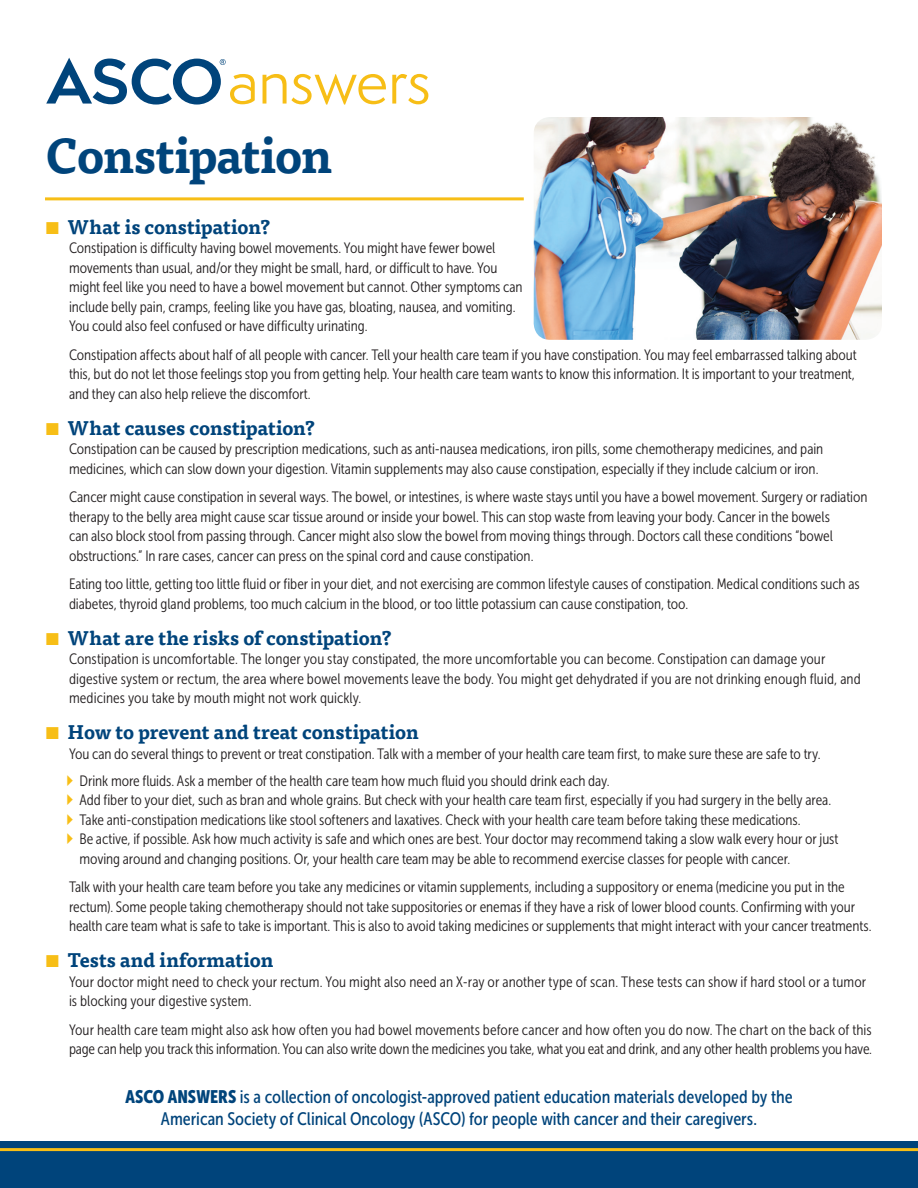
<style>
.page{position:relative;width:918px;height:1188px;background:#fff}
.page>*{position:absolute;margin:0;border:0;box-sizing:border-box;transform-origin:0 0}
.t1{font:700 48px "Tisa Pro";letter-spacing:-.025em;color:#00447b}
.t2{font:700 19.5px "Tisa Pro";letter-spacing:-.005em;color:#00447b}
.t3{font:18px/22.5px "Museo Sans Cond 500";letter-spacing:-.005em;color:#00447b;text-align:center}
.main_text{font:15px/19.5px "Museo Sans Cond 300";letter-spacing:-.005em;color:#231f20}
._1st_paragraph{font:15px/19.5px "Museo Sans Cond 300";letter-spacing:-.005em;color:#231f20}
.s1{font-family:"Museo Sans Cond 900"}
</style>
<div class="page">
<svg style="left:46px;top:58px;width:209px;height:47px"></svg>
<svg style="left:263px;top:74px;width:123px;height:31px"></svg>
<svg style="left:392px;top:74px;width:36px;height:30px"></svg>
<div style="left:0;top:1141px;width:918px;height:47px;background:#00447b"></div>
<hr style="left:0;top:1148px;width:918px;height:3px;background:#f7be16">
<hr style="left:45px;top:197px;width:479px;height:3px;background:#f7be16">
<img style="left:534px;top:117px;width:348px;height:223px">
<p class="t1" style="left:45px;top:117px;width:289px">Constipation</p>
<p class="t2" style="left:68px;top:211px;width:204px">What is constipation?</p>
<p class="_1st_paragraph" style="left:69px;top:238px;width:455px">Constipation is difficulty having bowel movements. You might have fewer bowel movements than usual, and/or they might be small, hard, or difficult to have. You might feel like you need to have a bowel movement but cannot. Other symptoms can include belly pain, cramps, feeling like you have gas, bloating, nausea, and vomiting.<br>You could also feel confused or have difficulty urinating.</p>
<p class="main_text" style="left:69px;top:345px;width:789px;text-align:justify">Constipation affects about half of all people with cancer. Tell your health care team if you have constipation. You may feel embarrassed talking about this, but do not let those feelings stop you from getting help. Your health care team wants to know this information. It is important to your treatment, and they can also help relieve the discomfort.</p>
<p class="t2" style="left:68px;top:412px;width:249px">What causes constipation?</p>
<p class="_1st_paragraph" style="left:69px;top:439px;width:756px">Constipation can be caused by prescription medications, such as anti-nausea medications, iron pills, some chemotherapy medicines, and pain medicines, which can slow down your digestion. Vitamin supplements may also cause constipation, especially if they include calcium or iron.</p>
<p class="main_text" style="left:69px;top:487px;width:800px">Cancer might cause constipation in several ways. The bowel, or intestines, is where waste stays until you have a bowel movement. Surgery or radiation therapy to the belly area might cause scar tissue around or inside your bowel. This can stop waste from leaving your body. Cancer in the bowels<br>can also block stool from passing through. Cancer might also slow the bowel from moving things through. Doctors call these conditions “bowel obstructions.” In rare cases, cancer can press on the spinal cord and cause constipation.</p>
<p class="main_text" style="left:69px;top:574px;width:792px">Eating too little, getting too little fluid or fiber in your diet, and not exercising are common lifestyle causes of constipation. Medical conditions such as diabetes, thyroid gland problems, too much calcium in the blood, or too little potassium can cause constipation, too.</p>
<p class="t2" style="left:68px;top:622px;width:326px">What are the risks of constipation?</p>
<p class="_1st_paragraph" style="left:69px;top:649px;width:793px">Constipation is uncomfortable. The longer you stay constipated, the more uncomfortable you can become. Constipation can damage your digestive system or rectum, the area where bowel movements leave the body. You might get dehydrated if you are not drinking enough fluid, and medicines you take by mouth might not work quickly.</p>
<p class="t2" style="left:68px;top:716px;width:353px">How to prevent and treat constipation</p>
<p class="_1st_paragraph" style="left:69px;top:744px;width:753px">You can do several things to prevent or treat constipation. Talk with a member of your health care team first, to make sure these are safe to try.</p>
<p class="main_text" style="left:80px;top:771px;width:532px">Drink more fluids. Ask a member of the health care team how much fluid you should drink each day.</p>
<p class="main_text" style="left:80px;top:790px;width:753px">Add fiber to your diet, such as bran and whole grains. But check with your health care team first, especially if you had surgery in the belly area.</p>
<p class="main_text" style="left:80px;top:810px;width:723px">Take anti-constipation medications like stool softeners and laxatives. Check with your health care team before taking these medications.</p>
<p class="main_text" style="left:80px;top:829px;width:760px">Be active, if possible. Ask how much activity is safe and which ones are best. Your doctor may recommend taking a slow walk every hour or just moving around and changing positions. Or, your health care team may be able to recommend exercise classes for people with cancer.</p>
<p class="main_text" style="left:69px;top:877px;width:804px">Talk with your health care team before you take any medicines or vitamin supplements, including a suppository or enema (medicine you put in the rectum). Some people taking chemotherapy should not take suppositories or enemas if they have a risk of lower blood counts. Confirming with your health care team what is safe to take is important. This is also to avoid taking medicines or supplements that might interact with your cancer treatments.</p>
<p class="t2" style="left:68px;top:944px;width:207px">Tests and information</p>
<p class="_1st_paragraph" style="left:69px;top:972px;width:799px">Your doctor might need to check your rectum. You might also need an X-ray or another type of scan. These tests can show if hard stool or a tumor is blocking your digestive system.</p>
<p class="main_text" style="left:69px;top:1020px;width:805px">Your health care team might also ask how often you had bowel movements before cancer and how often you do now. The chart on the back of this page can help you track this information. You can also write down the medicines you take, what you eat and drink, and any other health problems you have.</p>
<p class="t3" style="left:125px;top:1085px;width:669px"><span class="s1">ASCO ANSWERS</span> is a collection of oncologist-approved patient education materials developed by the<br>American Society of Clinical Oncology (ASCO) for people with cancer and their caregivers.</p>
</div>
